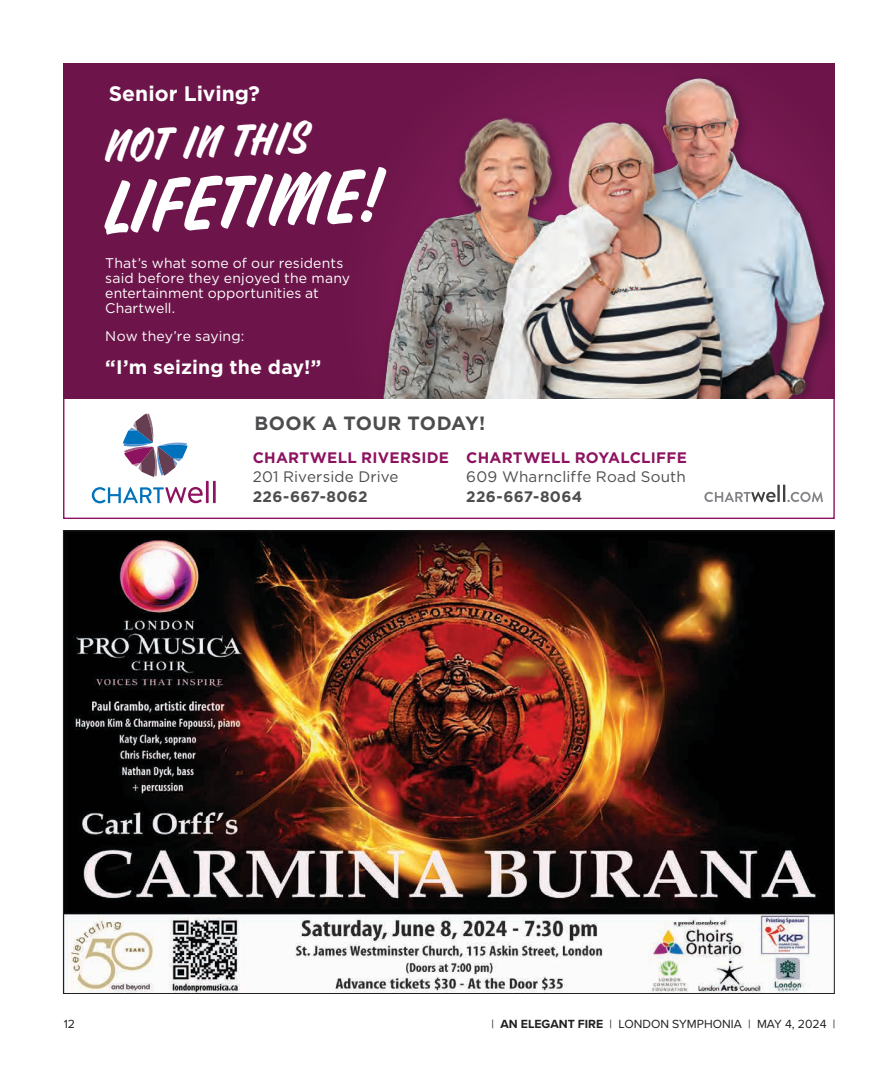
<style>
.page{position:relative;width:882px;height:1071px;background:#fff}
.page>*{position:absolute;margin:0;border:0;box-sizing:border-box;transform-origin:0 0}
.t1{font:76.12px "Calafia";color:#fff}
.t2{font:46.9px "Calafia";color:#fff}
.t3{font:700 21px "Gotham HTF";letter-spacing:.005em;color:#fff}
.t4{font:700 19.43px "Gotham HTF";letter-spacing:.005em;color:#fff}
.t5{font:700 19.25px "Gotham HTF";letter-spacing:.015em;color:#4d4d4f}
.t6{font:15.22px "Gotham HTF";letter-spacing:.01em;color:#4d4d4f}
.t7{font:700 15.22px "Gotham HTF";letter-spacing:.015em;color:#8d1360}
.t8{font:700 15.22px "Gotham HTF";letter-spacing:.02em;color:#4d4d4f}
.t9{font:14px/15.2px "Gotham HTF";letter-spacing:.005em;color:#fff}
.t10{font:12.25px "Proxima Nova";color:#231f20}
.s1{font-weight:700}
</style>
<div class="page">
<img style="left:65px;top:532px;width:768px;height:460px">
<svg style="left:63px;top:64px;width:772px;height:455px"></svg>
<div style="left:63px;top:64px;width:771px;height:334px;background:#6d154a"></div>
<img style="left:362px;top:73px;width:472px;height:325px">
<svg style="left:704px;top:485px;width:119px;height:17px"></svg>
<svg style="left:92px;top:487px;width:111px;height:16px"></svg>
<hr style="left:206px;top:481px;width:3px;height:22px;background:#8d1360">
<hr style="left:213px;top:481px;width:3px;height:22px;background:#8d1360">
<svg style="left:123px;top:413px;width:65px;height:64px"></svg>
<h3 class="t3" style="left:109px;top:82px;width:153px">Senior Living?</h3>
<h2 class="t2" style="left:101px;top:117px;width:208px;rotate:-2deg">NOT IN THIS</h2>
<h1 class="t1" style="left:98px;top:161px;width:279px;rotate:-2deg">LIFETIME!</h1>
<p class="t9" style="left:105px;top:255px;width:246px">That’s what some of our residents said before they enjoyed the many entertainment opportunities at<br>Chartwell.</p>
<p class="t9" style="left:105px;top:328px;width:141px">Now they’re saying:</p>
<h3 class="t4" style="left:105px;top:356px;width:218px">“I’m seizing the day!”</h3>
<h3 class="t5" style="left:255px;top:412px;width:232px">BOOK A TOUR TODAY!</h3>
<p class="t7" style="left:253px;top:448px;width:198px">CHARTWELL RIVERSIDE</p>
<p class="t6" style="left:253px;top:469px;width:147px">201 Riverside Drive</p>
<p class="t8" style="left:253px;top:488px;width:116px">226-667-8062</p>
<p class="t7" style="left:466px;top:448px;width:222px">CHARTWELL ROYALCLIFFE</p>
<p class="t6" style="left:466px;top:469px;width:221px">609 Wharncliffe Road South</p>
<p class="t8" style="left:466px;top:488px;width:117px">226-667-8064</p>
<p class="t10" style="left:64px;top:1015px;width:13px">12</p>
<p class="t10" style="left:492px;top:1015px;width:345px">| <span class="s1">AN ELEGANT FIRE</span> | LONDON SYMPHONIA | MAY 4, 2024 |</p>
</div>
